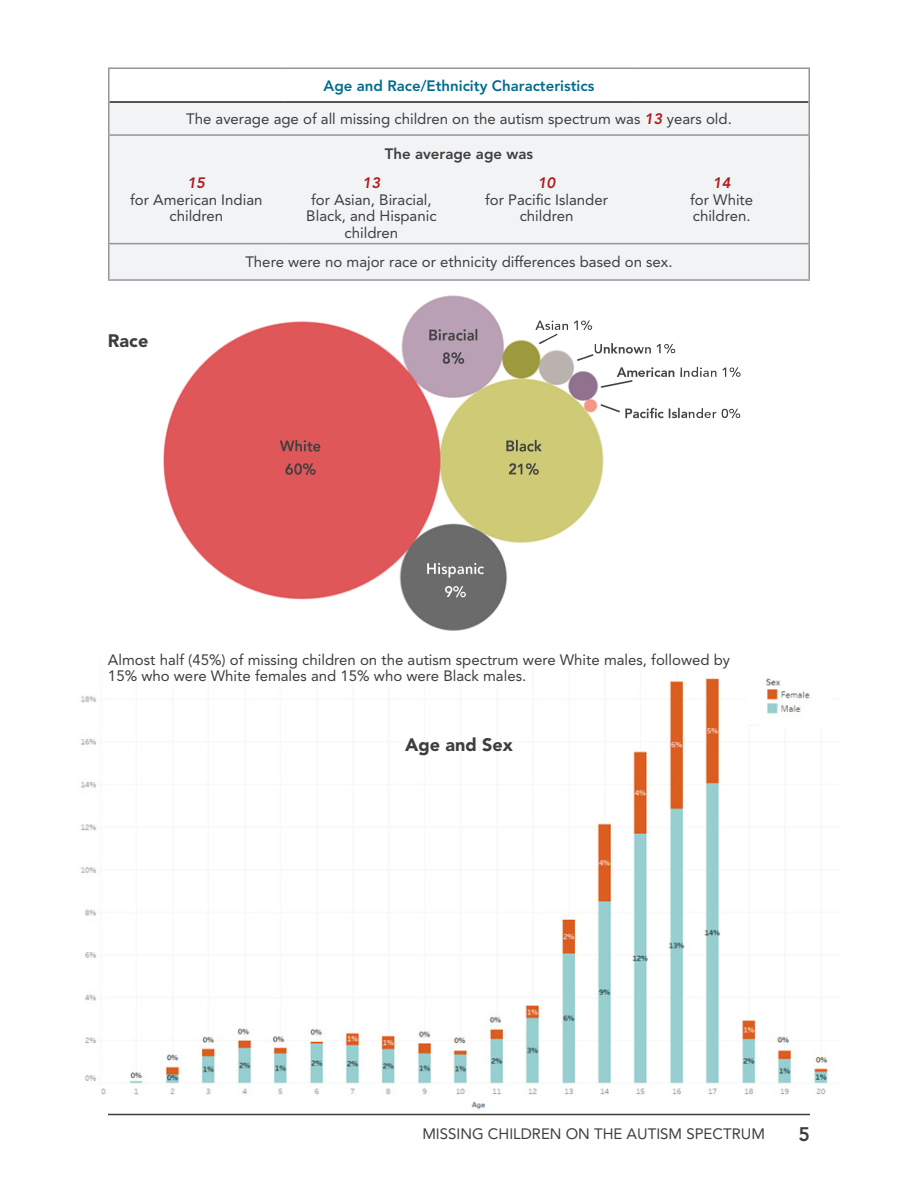
<style>
.page{position:relative;width:918px;height:1188px;background:#fff}
.page>*{position:absolute;margin:0;border:0;box-sizing:border-box;transform-origin:0 0}
.t1{font:800 19.5px "Avenir LT Std";color:#3e3e3f}
.H2_12pt{font:900 18px "Avenir LT Std";color:#3e3e3f}
.t2{font:15px/16.5px "Avenir LT Std";color:#3e3e3f;text-align:center}
.H2_12pt-2{font:800 15px "Avenir LT Std";color:#006c8f}
.t3{font:800 15px "Avenir LT Std";color:#3e3e3f}
.s1{font-weight:800;font-style:italic;color:#ae1a1e}
</style>
<div class="page">
<hr style="left:108px;top:1114px;width:702px;height:1px;background:#3e3e3f">
<img style="left:80px;top:674px;width:749px;height:436px">
<div style="left:110px;top:103px;width:698px;height:176px;background:#f2f3f4"></div>
<hr style="left:110px;top:101px;width:174px;height:2px;background:#231f20">
<hr style="left:284px;top:101px;width:175px;height:2px;background:#231f20">
<hr style="left:459px;top:101px;width:175px;height:2px;background:#231f20">
<hr style="left:634px;top:101px;width:174px;height:2px;background:#231f20">
<hr style="left:108px;top:134px;width:176px;height:2px;background:#939598">
<hr style="left:284px;top:134px;width:175px;height:2px;background:#939598">
<hr style="left:459px;top:134px;width:175px;height:2px;background:#939598">
<hr style="left:634px;top:134px;width:176px;height:2px;background:#939598">
<hr style="left:108px;top:243px;width:176px;height:1px;background:#939598">
<hr style="left:284px;top:243px;width:175px;height:1px;background:#939598">
<hr style="left:459px;top:243px;width:175px;height:1px;background:#939598">
<hr style="left:634px;top:243px;width:176px;height:1px;background:#939598">
<hr style="left:108px;top:68px;width:176px;height:1px;background:#939598">
<hr style="left:108px;top:69px;width:2px;height:33px;background:#939598">
<hr style="left:284px;top:68px;width:175px;height:1px;background:#939598">
<hr style="left:459px;top:68px;width:175px;height:1px;background:#939598">
<hr style="left:634px;top:68px;width:176px;height:1px;background:#939598">
<hr style="left:808px;top:69px;width:2px;height:33px;background:#939598">
<hr style="left:108px;top:102px;width:2px;height:32px;background:#939598">
<hr style="left:808px;top:102px;width:2px;height:32px;background:#939598">
<hr style="left:108px;top:136px;width:2px;height:35px;background:#939598">
<hr style="left:808px;top:136px;width:2px;height:35px;background:#939598">
<hr style="left:108px;top:171px;width:2px;height:72px;background:#939598">
<hr style="left:808px;top:171px;width:2px;height:72px;background:#939598">
<hr style="left:108px;top:244px;width:2px;height:35px;background:#939598">
<hr style="left:808px;top:244px;width:2px;height:35px;background:#939598">
<hr style="left:108px;top:279px;width:176px;height:2px;background:#939598">
<hr style="left:284px;top:279px;width:175px;height:2px;background:#939598">
<hr style="left:459px;top:279px;width:175px;height:2px;background:#939598">
<hr style="left:634px;top:279px;width:176px;height:2px;background:#939598">
<img style="left:163px;top:295px;width:578px;height:336px">
<p class="H2_12pt-2" style="left:324px;top:77px;width:272px">Age and Race/Ethnicity Characteristics</p>
<p class="t2" style="left:186px;top:111px;width:545px">The average age of all missing children on the autism spectrum was <span class="s1">13</span> years old.</p>
<p class="t3" style="left:385px;top:145px;width:150px">The average age was</p>
<p class="t2" style="left:130px;top:175px;width:134px"><span class="s1">15<br></span>for American Indian children</p>
<p class="t2" style="left:306px;top:175px;width:132px"><span class="s1">13<br></span>for Asian, Biracial,<br>Black, and Hispanic children</p>
<p class="t2" style="left:485px;top:175px;width:124px"><span class="s1">10<br></span>for Pacific Islander children</p>
<p class="t2" style="left:690px;top:175px;width:65px"><span class="s1">14<br></span>for White children.</p>
<p class="t2" style="left:245px;top:254px;width:426px">There were no major race or ethnicity differences based on sex.</p>
<p class="H2_12pt" style="left:108px;top:330px;width:42px">Race</p>
<p class="t2" style="left:108px;top:651px;width:624px;text-align:left">Almost half (45%) of missing children on the autism spectrum were White males, followed by<br>15% who were White females and 15% who were Black males.</p>
<p class="H2_12pt" style="left:405px;top:734px;width:109px">Age and Sex</p>
<p class="t2" style="left:422px;top:1126px;width:344px">MISSING CHILDREN ON THE AUTISM SPECTRUM</p>
<h1 class="t1" style="left:798px;top:1123px;width:13px">5</h1>
</div>
